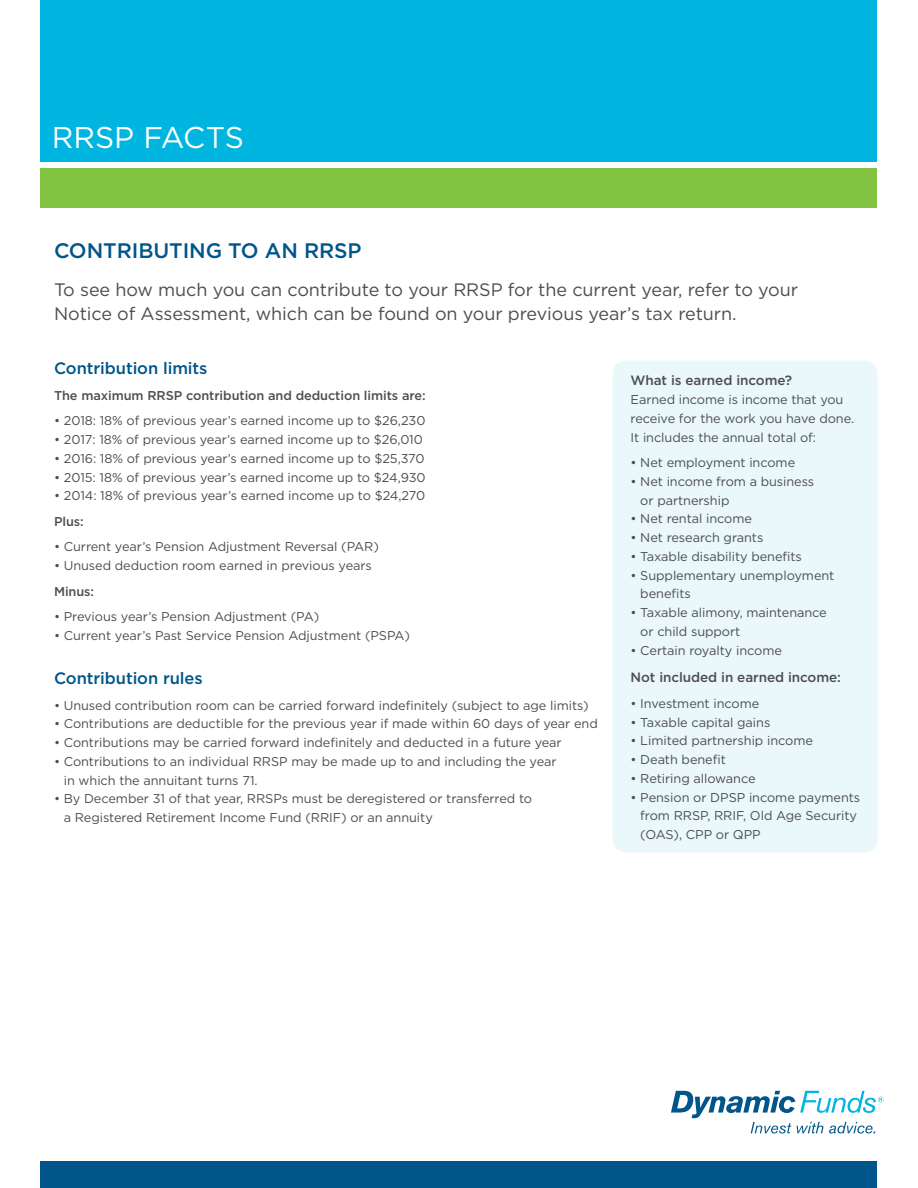
<style>
.page{position:relative;width:918px;height:1188px;background:#fff}
.page>*{position:absolute;margin:0;border:0;box-sizing:border-box;transform-origin:0 0}
.t1{font:30px "Gotham";letter-spacing:-.01em;color:#fff}
.t2{font:500 21px "Gotham";letter-spacing:-.005em;color:#00558b}
.t3{font:18px/24px "Gotham";letter-spacing:-.005em;color:#4d4d4f}
.t4{font:500 16.5px "Gotham";letter-spacing:-.005em;color:#00558b}
.t5{font:500 13.5px "Gotham";letter-spacing:-.005em;color:#4d4d4f}
.t6{font:12.75px/18.8px "Gotham";letter-spacing:-.005em;color:#4d4d4f}
.t7{font:500 12.75px "Gotham";letter-spacing:-.005em;color:#4d4d4f}
</style>
<div class="page">
<div style="left:40px;top:1161px;width:838px;height:27px;background:#00558b"></div>
<div style="left:40px;top:0;width:838px;height:162px;background:#00b5df"></div>
<div style="left:40px;top:168px;width:838px;height:40px;background:#82c341"></div>
<svg style="left:671px;top:1091px;width:212px;height:43px"></svg>
<div style="left:613px;top:361px;width:265px;height:492px;background:#eaf7fb;border-radius:14px"></div>
<h1 class="t1" style="left:52px;top:121px;width:194px">RRSP FACTS</h1>
<h2 class="t2" style="left:54px;top:239px;width:309px">CONTRIBUTING TO AN RRSP</h2>
<h3 class="t3" style="left:54px;top:277px;width:746px">To see how much you can contribute to your RRSP for the current year, refer to your<br>Notice of Assessment, which can be found on your previous year’s tax return.</h3>
<p class="t4" style="left:54px;top:359px;width:155px">Contribution limits</p>
<p class="t7" style="left:54px;top:388px;width:373px">The maximum RRSP contribution and deduction limits are:</p>
<p class="t6" style="left:54px;top:411px;width:373px">• 2018: 18% of previous year’s earned income up to $26,230</p>
<p class="t6" style="left:54px;top:430px;width:370px">• 2017: 18% of previous year’s earned income up to $26,010</p>
<p class="t6" style="left:54px;top:449px;width:372px">• 2016: 18% of previous year’s earned income up to $25,370</p>
<p class="t6" style="left:54px;top:467px;width:373px">• 2015: 18% of previous year’s earned income up to $24,930</p>
<p class="t6" style="left:54px;top:486px;width:373px">• 2014: 18% of previous year’s earned income up to $24,270</p>
<p class="t7" style="left:54px;top:514px;width:31px">Plus:</p>
<p class="t6" style="left:54px;top:537px;width:326px">• Current year’s Pension Adjustment Reversal (PAR)</p>
<p class="t6" style="left:54px;top:556px;width:319px">• Unused deduction room earned in previous years</p>
<p class="t7" style="left:54px;top:584px;width:42px">Minus:</p>
<p class="t6" style="left:54px;top:607px;width:267px">• Previous year’s Pension Adjustment (PA)</p>
<p class="t6" style="left:54px;top:626px;width:358px">• Current year’s Past Service Pension Adjustment (PSPA)</p>
<p class="t4" style="left:54px;top:669px;width:150px">Contribution rules</p>
<p class="t6" style="left:54px;top:695px;width:536px">• Unused contribution room can be carried forward indefinitely (subject to age limits)</p>
<p class="t6" style="left:54px;top:714px;width:545px">• Contributions are deductible for the previous year if made within 60 days of year end</p>
<p class="t6" style="left:54px;top:733px;width:509px">• Contributions may be carried forward indefinitely and deducted in a future year</p>
<p class="t6" style="left:64px;top:752px;width:494px;text-indent:-10px">• Contributions to an individual RRSP may be made up to and including the year in which the annuitant turns 71.</p>
<p class="t6" style="left:64px;top:789px;width:470px;text-indent:-10px">• By December 31 of that year, RRSPs must be deregistered or transferred to a Registered Retirement Income Fund (RRIF) or an annuity</p>
<p class="t5" style="left:631px;top:373px;width:163px">What is earned income?</p>
<p class="t6" style="left:631px;top:390px;width:225px">Earned income is income that you receive for the work you have done.<br>It includes the annual total of:</p>
<p class="t6" style="left:631px;top:453px;width:166px">• Net employment income</p>
<p class="t6" style="left:640px;top:472px;width:175px;text-indent:-10px">• Net income from a business or partnership</p>
<p class="t6" style="left:631px;top:509px;width:123px">• Net rental income</p>
<p class="t6" style="left:631px;top:528px;width:134px">• Net research grants</p>
<p class="t6" style="left:631px;top:547px;width:173px">• Taxable disability benefits</p>
<p class="t6" style="left:640px;top:565px;width:196px;text-indent:-10px">• Supplementary unemployment benefits</p>
<p class="t6" style="left:640px;top:603px;width:188px;text-indent:-10px">• Taxable alimony, maintenance or child support</p>
<p class="t6" style="left:631px;top:641px;width:153px">• Certain royalty income</p>
<p class="t5" style="left:631px;top:670px;width:212px">Not included in earned income:</p>
<p class="t6" style="left:631px;top:694px;width:130px">• Investment income</p>
<p class="t6" style="left:631px;top:712px;width:141px">• Taxable capital gains</p>
<p class="t6" style="left:631px;top:731px;width:184px">• Limited partnership income</p>
<p class="t6" style="left:631px;top:750px;width:97px">• Death benefit</p>
<p class="t6" style="left:631px;top:769px;width:127px">• Retiring allowance</p>
<p class="t6" style="left:640px;top:787px;width:221px;text-indent:-10px">• Pension or DPSP income payments from RRSP, RRIF, Old Age Security (OAS), CPP or QPP</p>
</div>
